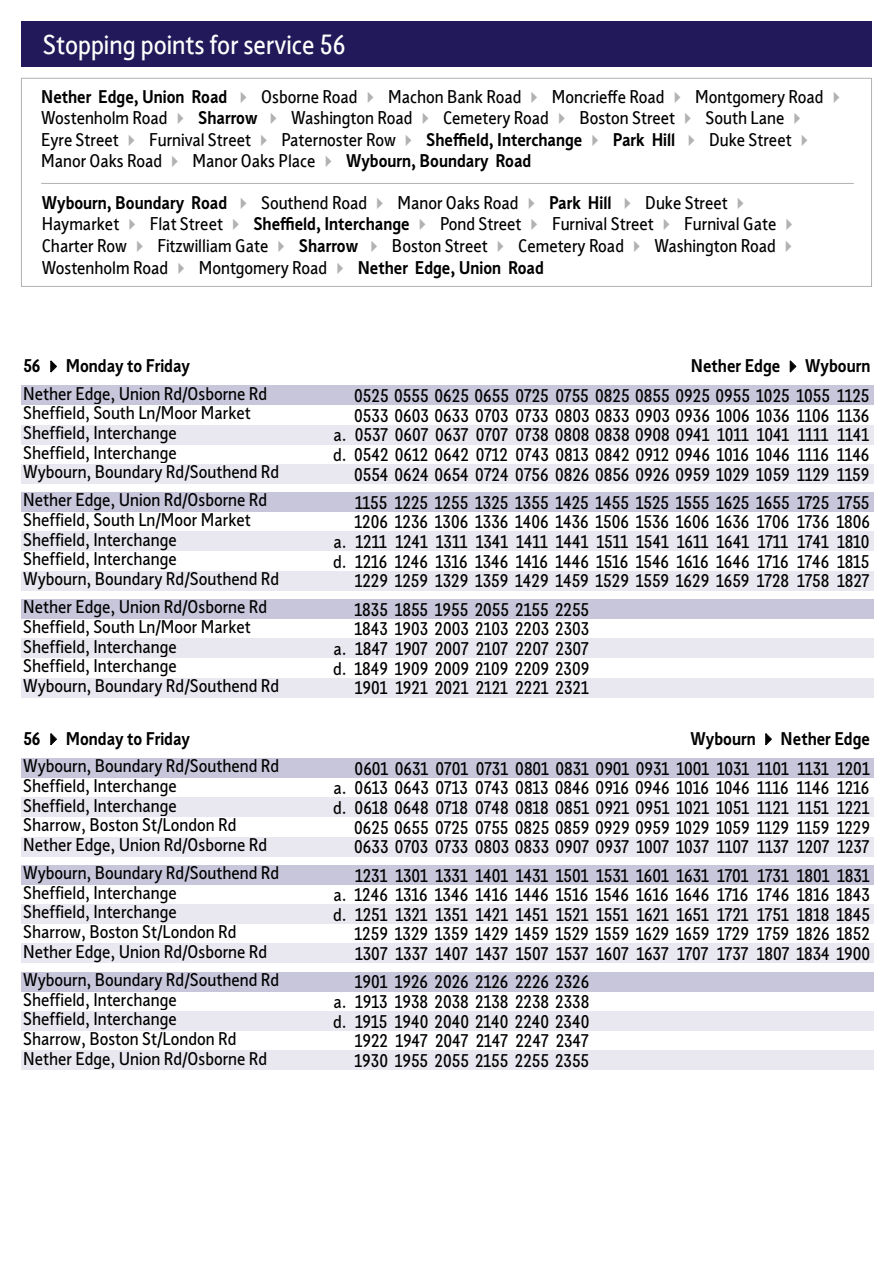
<style>
.page{position:relative;width:893px;height:1263px;background:#fff}
.page>*{position:absolute;margin:0;border:0;box-sizing:border-box;transform-origin:0 0}
.t1{font:27px "Sheffield Sans Karto";color:#fff}
.t2{font:18px/27.6px "Sheffield Sans 2";color:#000}
.t3{font:18px/21.6px "Sheffield Sans Karto";color:#000}
.t4{font:700 18px "Sheffield Sans 2";color:#000}
.s1{font-family:"Sheffield Sans 2";font-weight:700}
.s2{color:#b3b2b2}
.s3{font-weight:700}
</style>
<div class="page">
<svg style="left:21px;top:78px;width:851px;height:209px"></svg>
<div style="left:21px;top:22px;width:851px;height:45px;background:#211959"></div>
<div style="left:21px;top:385px;width:852px;height:20px;background:#c7c6db"></div>
<div style="left:21px;top:425px;width:852px;height:19px;background:#e9e8f0"></div>
<div style="left:21px;top:464px;width:852px;height:20px;background:#e9e8f0"></div>
<div style="left:21px;top:492px;width:852px;height:20px;background:#c7c6db"></div>
<div style="left:21px;top:531px;width:852px;height:20px;background:#e9e8f0"></div>
<div style="left:21px;top:571px;width:852px;height:20px;background:#e9e8f0"></div>
<div style="left:21px;top:599px;width:852px;height:20px;background:#c7c6db"></div>
<div style="left:21px;top:638px;width:852px;height:20px;background:#e9e8f0"></div>
<div style="left:21px;top:678px;width:852px;height:19px;background:#e9e8f0"></div>
<div style="left:21px;top:758px;width:852px;height:20px;background:#c7c6db"></div>
<div style="left:21px;top:797px;width:852px;height:20px;background:#e9e8f0"></div>
<div style="left:21px;top:837px;width:852px;height:19px;background:#e9e8f0"></div>
<div style="left:21px;top:865px;width:852px;height:20px;background:#c7c6db"></div>
<div style="left:21px;top:904px;width:852px;height:20px;background:#e9e8f0"></div>
<div style="left:21px;top:943px;width:852px;height:20px;background:#e9e8f0"></div>
<div style="left:21px;top:972px;width:852px;height:19px;background:#c7c6db"></div>
<div style="left:21px;top:1011px;width:852px;height:20px;background:#e9e8f0"></div>
<div style="left:21px;top:1050px;width:852px;height:20px;background:#e9e8f0"></div>
<h1 class="t1" style="left:43px;top:29px;width:304px">Stopping points for service 56</h1>
<p class="t3" style="left:41px;top:86px;width:805px"><span class="s1">Nether Edge, Union Road</span> <span class="s2">✔</span> Osborne Road <span class="s2">✔</span> Machon Bank Road <span class="s2">✔</span> Moncrieffe Road <span class="s2">✔</span> Montgomery Road <span class="s2">✔ </span>Wostenholm Road <span class="s2">✔</span> <span class="s1">Sharrow</span> <span class="s2">✔</span> Washington Road <span class="s2">✔</span> Cemetery Road <span class="s2">✔</span> Boston Street <span class="s2">✔</span> South Lane <span class="s2">✔<br></span>Eyre Street <span class="s2">✔</span> Furnival Street <span class="s2">✔</span> Paternoster Row <span class="s2">✔</span> <span class="s1">Sheffield, Interchange</span> <span class="s2">✔</span> <span class="s1">Park Hill</span> <span class="s2">✔</span> Duke Street <span class="s2">✔ </span>Manor Oaks Road <span class="s2">✔</span> Manor Oaks Place <span class="s2">✔</span> <span class="s1">Wybourn, Boundary Road</span></p>
<p class="t3" style="left:42px;top:192px;width:758px"><span class="s1">Wybourn, Boundary Road</span> <span class="s2">✔</span> Southend Road <span class="s2">✔</span> Manor Oaks Road <span class="s2">✔</span> <span class="s1">Park Hill</span> <span class="s2">✔</span> Duke Street <span class="s2">✔ </span>Haymarket <span class="s2">✔</span> Flat Street <span class="s2">✔</span> <span class="s1">Sheffield, Interchange</span> <span class="s2">✔</span> Pond Street <span class="s2">✔</span> Furnival Street <span class="s2">✔</span> Furnival Gate <span class="s2">✔ </span>Charter Row <span class="s2">✔</span> Fitzwilliam Gate <span class="s2">✔</span> <span class="s1">Sharrow</span> <span class="s2">✔</span> Boston Street <span class="s2">✔</span> Cemetery Road <span class="s2">✔</span> Washington Road <span class="s2">✔ </span>Wostenholm Road <span class="s2">✔</span> Montgomery Road <span class="s2">✔</span> <span class="s1">Nether Edge, Union Road</span></p>
<p class="t2" style="left:23px;top:352px;width:246px"><span class="s3">56</span> ✔ <span class="s3">Monday to Friday<br></span>Nether Edge, Union Rd/Osborne Rd</p>
<p class="t4" style="left:691px;top:354px;width:181px">Nether Edge ✔ Wybourn</p>
<p class="t2" style="left:354px;top:381px;width:517px">0525 0555 0625 0655 0725 0755 0825 0855 0925 0955 1025 1055 1125</p>
<p class="t2" style="left:23px;top:399px;width:229px">Sheffield, South Ln/Moor Market</p>
<p class="t2" style="left:354px;top:401px;width:517px">0533 0603 0633 0703 0733 0803 0833 0903 0936 1006 1036 1106 1136</p>
<p class="t2" style="left:23px;top:418px;width:155px">Sheffield, Interchange</p>
<p class="t2" style="left:333px;top:421px;width:537px">a. 0537 0607 0637 0707 0738 0808 0838 0908 0941 1011 1041 1111 1141</p>
<p class="t2" style="left:23px;top:438px;width:155px">Sheffield, Interchange</p>
<p class="t2" style="left:333px;top:440px;width:538px">d. 0542 0612 0642 0712 0743 0813 0842 0912 0946 1016 1046 1116 1146</p>
<p class="t2" style="left:23px;top:458px;width:258px">Wybourn, Boundary Rd/Southend Rd</p>
<p class="t2" style="left:354px;top:460px;width:517px">0554 0624 0654 0724 0756 0826 0856 0926 0959 1029 1059 1129 1159</p>
<p class="t2" style="left:23px;top:486px;width:246px">Nether Edge, Union Rd/Osborne Rd</p>
<p class="t2" style="left:355px;top:488px;width:516px">1155 1225 1255 1325 1355 1425 1455 1525 1555 1625 1655 1725 1755</p>
<p class="t2" style="left:23px;top:506px;width:229px">Sheffield, South Ln/Moor Market</p>
<p class="t2" style="left:355px;top:508px;width:517px">1206 1236 1306 1336 1406 1436 1506 1536 1606 1636 1706 1736 1806</p>
<p class="t2" style="left:23px;top:525px;width:155px">Sheffield, Interchange</p>
<p class="t2" style="left:333px;top:528px;width:538px">a. 1211 1241 1311 1341 1411 1441 1511 1541 1611 1641 1711 1741 1810</p>
<p class="t2" style="left:23px;top:545px;width:155px">Sheffield, Interchange</p>
<p class="t2" style="left:333px;top:547px;width:538px">d. 1216 1246 1316 1346 1416 1446 1516 1546 1616 1646 1716 1746 1815</p>
<p class="t2" style="left:23px;top:564px;width:258px">Wybourn, Boundary Rd/Southend Rd</p>
<p class="t2" style="left:355px;top:567px;width:516px">1229 1259 1329 1359 1429 1459 1529 1559 1629 1659 1728 1758 1827</p>
<p class="t2" style="left:23px;top:593px;width:246px">Nether Edge, Union Rd/Osborne Rd</p>
<p class="t2" style="left:355px;top:595px;width:236px">1835 1855 1955 2055 2155 2255</p>
<p class="t2" style="left:23px;top:612px;width:229px">Sheffield, South Ln/Moor Market</p>
<p class="t2" style="left:355px;top:615px;width:236px">1843 1903 2003 2103 2203 2303</p>
<p class="t2" style="left:23px;top:632px;width:155px">Sheffield, Interchange</p>
<p class="t2" style="left:333px;top:634px;width:257px">a. 1847 1907 2007 2107 2207 2307</p>
<p class="t2" style="left:23px;top:652px;width:155px">Sheffield, Interchange</p>
<p class="t2" style="left:333px;top:654px;width:258px">d. 1849 1909 2009 2109 2209 2309</p>
<p class="t2" style="left:23px;top:671px;width:258px">Wybourn, Boundary Rd/Southend Rd</p>
<p class="t2" style="left:355px;top:674px;width:235px">1901 1921 2021 2121 2221 2321</p>
<p class="t2" style="left:23px;top:724px;width:258px"><span class="s3">56</span> ✔ <span class="s3">Monday to Friday<br></span>Wybourn, Boundary Rd/Southend Rd</p>
<p class="t4" style="left:691px;top:726px;width:181px">Wybourn ✔ Nether Edge</p>
<p class="t2" style="left:355px;top:754px;width:516px">0601 0631 0701 0731 0801 0831 0901 0931 1001 1031 1101 1131 1201</p>
<p class="t2" style="left:23px;top:771px;width:155px">Sheffield, Interchange</p>
<p class="t2" style="left:333px;top:774px;width:538px">a. 0613 0643 0713 0743 0813 0846 0916 0946 1016 1046 1116 1146 1216</p>
<p class="t2" style="left:23px;top:791px;width:155px">Sheffield, Interchange</p>
<p class="t2" style="left:333px;top:793px;width:538px">d. 0618 0648 0718 0748 0818 0851 0921 0951 1021 1051 1121 1151 1221</p>
<p class="t2" style="left:23px;top:811px;width:215px">Sharrow, Boston St/London Rd</p>
<p class="t2" style="left:354px;top:813px;width:517px">0625 0655 0725 0755 0825 0859 0929 0959 1029 1059 1129 1159 1229</p>
<p class="t2" style="left:23px;top:830px;width:246px">Nether Edge, Union Rd/Osborne Rd</p>
<p class="t2" style="left:354px;top:833px;width:517px">0633 0703 0733 0803 0833 0907 0937 1007 1037 1107 1137 1207 1237</p>
<p class="t2" style="left:23px;top:859px;width:258px">Wybourn, Boundary Rd/Southend Rd</p>
<p class="t2" style="left:355px;top:861px;width:516px">1231 1301 1331 1401 1431 1501 1531 1601 1631 1701 1731 1801 1831</p>
<p class="t2" style="left:23px;top:878px;width:155px">Sheffield, Interchange</p>
<p class="t2" style="left:333px;top:881px;width:538px">a. 1246 1316 1346 1416 1446 1516 1546 1616 1646 1716 1746 1816 1843</p>
<p class="t2" style="left:23px;top:898px;width:155px">Sheffield, Interchange</p>
<p class="t2" style="left:333px;top:900px;width:538px">d. 1251 1321 1351 1421 1451 1521 1551 1621 1651 1721 1751 1818 1845</p>
<p class="t2" style="left:23px;top:917px;width:215px">Sharrow, Boston St/London Rd</p>
<p class="t2" style="left:355px;top:920px;width:517px">1259 1329 1359 1429 1459 1529 1559 1629 1659 1729 1759 1826 1852</p>
<p class="t2" style="left:23px;top:937px;width:246px">Nether Edge, Union Rd/Osborne Rd</p>
<p class="t2" style="left:355px;top:939px;width:517px">1307 1337 1407 1437 1507 1537 1607 1637 1707 1737 1807 1834 1900</p>
<p class="t2" style="left:23px;top:965px;width:258px">Wybourn, Boundary Rd/Southend Rd</p>
<p class="t2" style="left:355px;top:968px;width:236px">1901 1926 2026 2126 2226 2326</p>
<p class="t2" style="left:23px;top:985px;width:155px">Sheffield, Interchange</p>
<p class="t2" style="left:333px;top:987px;width:257px">a. 1913 1938 2038 2138 2238 2338</p>
<p class="t2" style="left:23px;top:1005px;width:155px">Sheffield, Interchange</p>
<p class="t2" style="left:333px;top:1007px;width:258px">d. 1915 1940 2040 2140 2240 2340</p>
<p class="t2" style="left:23px;top:1024px;width:215px">Sharrow, Boston St/London Rd</p>
<p class="t2" style="left:355px;top:1027px;width:235px">1922 1947 2047 2147 2247 2347</p>
<p class="t2" style="left:23px;top:1044px;width:246px">Nether Edge, Union Rd/Osborne Rd</p>
<p class="t2" style="left:355px;top:1046px;width:236px">1930 1955 2055 2155 2255 2355</p>
</div>
